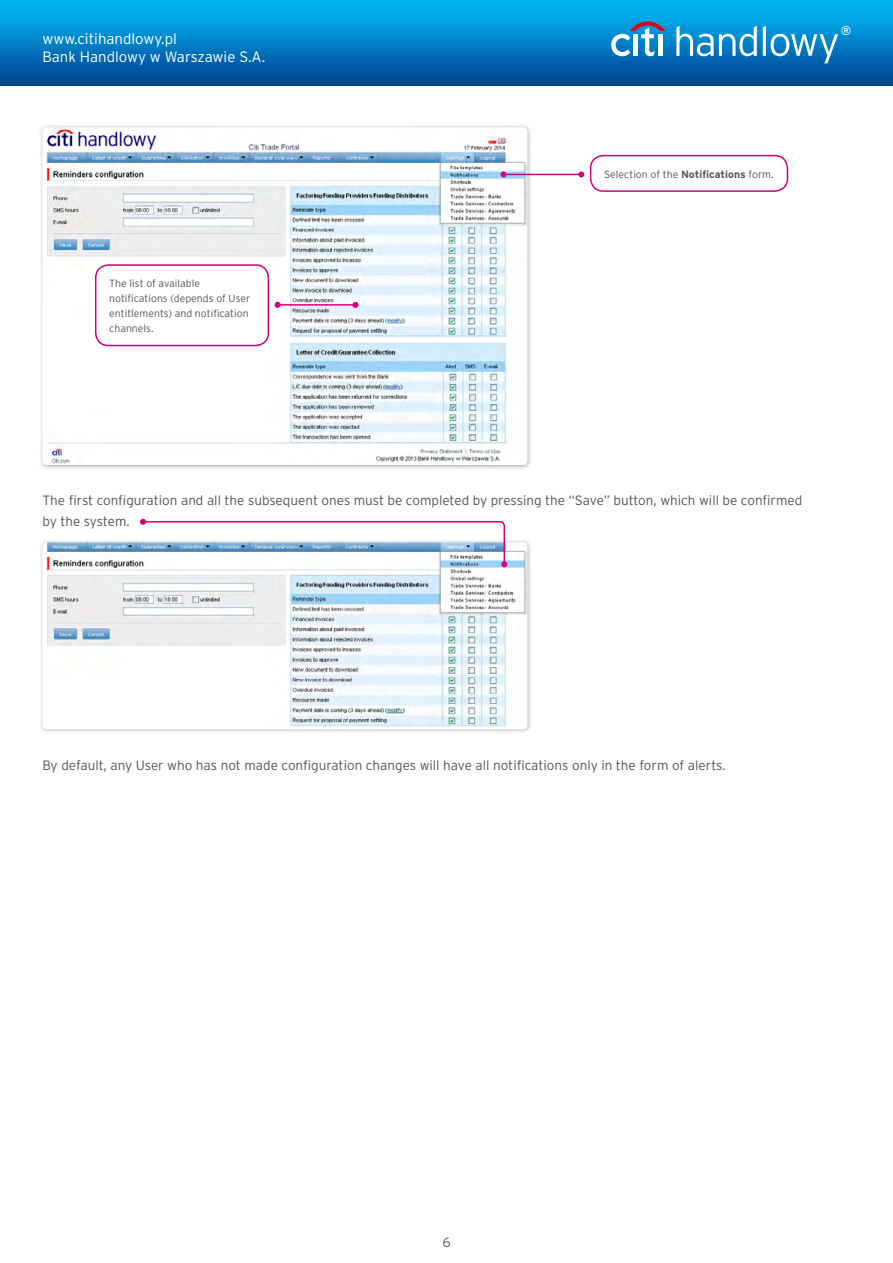
<style>
.page{position:relative;width:893px;height:1263px;background:#fff}
.page>*{position:absolute;margin:0;border:0;box-sizing:border-box;transform-origin:0 0}
.t1{font:300 15px/18px "Interstate Pl";color:#fff}
.t2{font:300 13.5px/20.2px "Interstate Pl";color:#565656}
.t3{font:12.6px "Interstate Pl";color:#fff}
.t4{font:300 10.5px/15px "Interstate Pl";color:#565656}
.s1{font-weight:700}
</style>
<div class="page">
<div style="left:0;top:0;width:893px;height:85px;background:linear-gradient(to bottom,#00befa,#004390)"></div>
<svg style="left:676px;top:26px;width:81px;height:30px"></svg>
<svg style="left:763px;top:26px;width:75px;height:37px"></svg>
<svg style="left:611px;top:22px;width:54px;height:34px"></svg>
<div style="left:658px;top:34px;width:5px;height:22px;background:#fff"></div>
<div style="left:39px;top:124px;width:493px;height:345px;background:#000;opacity:.3"></div>
<img style="left:43px;top:128px;width:484px;height:337px">
<div style="left:590px;top:155px;width:198px;height:37px;border:2px solid #d3007e;border-radius:13px"></div>
<hr style="left:504px;top:174px;width:77px;height:1px;background:#d3007e">
<svg style="left:501px;top:171px;width:6px;height:6px"></svg>
<svg style="left:578px;top:171px;width:6px;height:6px"></svg>
<div style="left:95px;top:264px;width:174px;height:82px;border:2px solid #d3007e;border-radius:13px"></div>
<hr style="left:278px;top:304px;width:77px;height:2px;background:#d3007e">
<svg style="left:352px;top:302px;width:6px;height:6px"></svg>
<svg style="left:275px;top:302px;width:6px;height:6px"></svg>
<div style="left:39px;top:539px;width:493px;height:195px;background:#000;opacity:.3"></div>
<img style="left:43px;top:542px;width:484px;height:187px">
<svg style="left:140px;top:519px;width:367px;height:48px"></svg>
<p class="t1" style="left:43px;top:29px;width:224px">www.citihandlowy.pl<br>Bank Handlowy w Warszawie S.A.</p>
<p class="t4" style="left:109px;top:276px;width:143px">The list of available notifications (depends of User entitlements) and notification channels.</p>
<p class="t4" style="left:604px;top:166px;width:171px">Selection of the <span class="s1">Notifications</span> form.</p>
<p class="t3" style="left:841px;top:24px;width:12px">®</p>
<p class="t2" style="left:43px;top:490px;width:761px">The first configuration and all the subsequent ones must be completed by pressing the “Save” button, which will be confirmed by the system.</p>
<p class="t2" style="left:43px;top:755px;width:685px">By default, any User who has not made configuration changes will have all notifications only in the form of alerts.</p>
<p class="t2" style="left:442px;top:1232px;width:10px">6</p>
</div>
